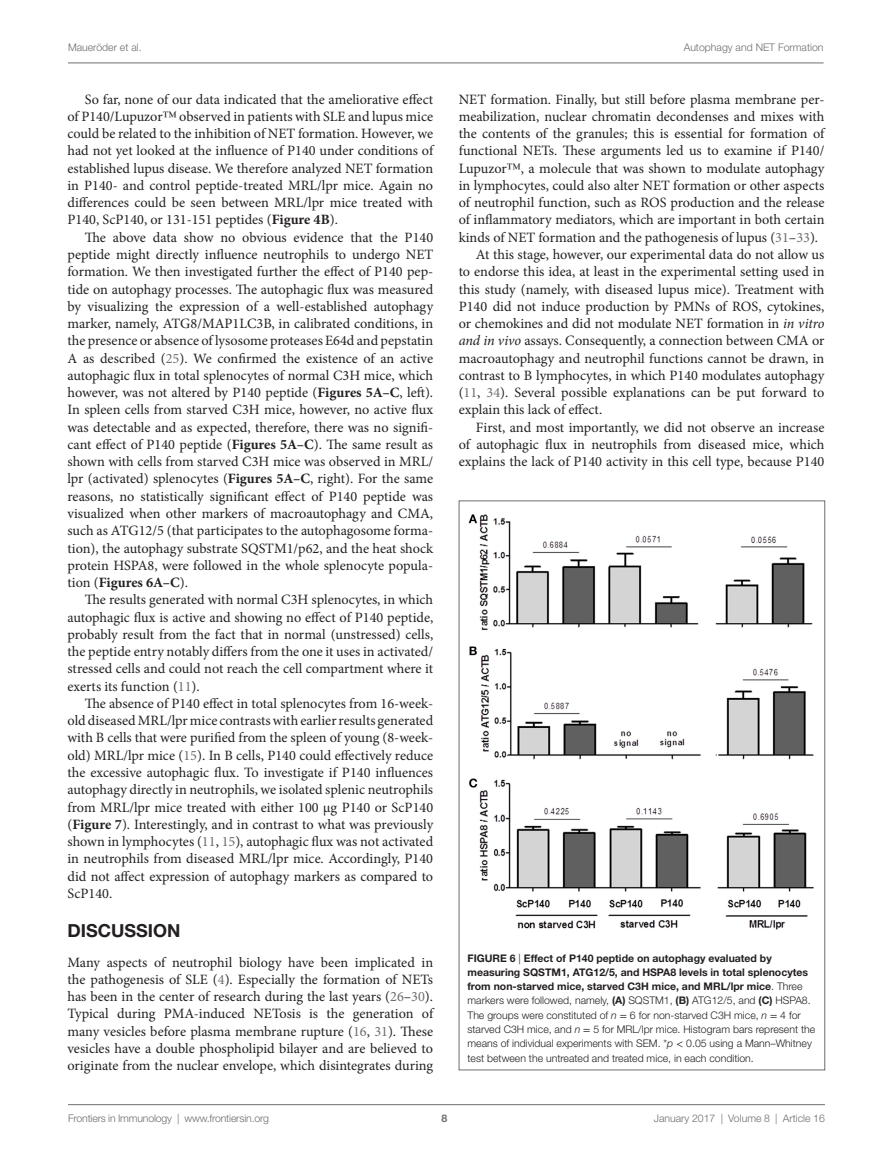
<style>
.page{position:relative;width:893px;height:1170px;background:#fff}
.page>*{position:absolute;margin:0;border:0;box-sizing:border-box;transform-origin:0 0}
.t1{font:700 18px "Helvetica Neue LT Std";color:#231f20}
.t2{font:14.25px/17.2px "Minion Pro";color:#231f20;text-align:justify}
.t3{font:300 10.5px/14.2px "Helvetica Neue LT Std";color:#231f20}
.t4{font:300 10.5px "Helvetica Neue LT Std";color:#6c6d70}
.t5{font:700 10.5px "Helvetica Neue LT Std";color:#6c6d70}
.s1{font-family:"STIX General"}
.s2{font-weight:700}
.s3{color:#6c6d70}
.s4{font-style:italic}
.s5{font-family:"STIX General";font-weight:400}
</style>
<div class="page">
<img style="left:469px;top:514px;width:345px;height:416px">
<hr style="left:68px;top:63px;width:756px;height:1px;background:#6c6d70">
<hr style="left:68px;top:1104px;width:757px;height:1px;background:#6c6d70">
<p class="t4" style="left:68px;top:41px;width:75px">Maueröder et al.</p>
<p class="t4" style="left:684px;top:41px;width:141px">Autophagy and NET Formation</p>
<p class="t2" style="left:67px;top:90px;width:367px;text-indent:17px">So far, none of our data indicated that the ameliorative effect of P140/Lupuzor<span class="s1">™</span> observed in patients with SLE and lupus mice could be related to the inhibition of NET formation. However, we had not yet looked at the influence of P140 under conditions of established lupus disease. We therefore analyzed NET formation in P140- and control peptide-treated MRL/lpr mice. Again no differences could be seen between MRL/lpr mice treated with P140, ScP140, or 131-151 peptides (<span class="s2">Figure 4B</span>).</p>
<p class="t2" style="left:67px;top:228px;width:367px;text-indent:17px">The above data show no obvious evidence that the P140 peptide might directly influence neutrophils to undergo NET formation. We then investigated further the effect of P140 pep&shy;tide on autophagy processes. The autophagic flux was measured by visualizing the expression of a well-established autophagy marker, namely, ATG8/MAP1LC3B, in calibrated conditions, in the presence or absence of lysosome proteases E64d and pepstatin A as described (<span class="s3">25</span>). We confirmed the existence of an active autophagic flux in total splenocytes of normal C3H mice, which however, was not altered by P140 peptide (<span class="s2">Figures 5A–C</span>, left).<br>In spleen cells from starved C3H mice, however, no active flux was detectable and as expected, therefore, there was no signifi&shy;cant effect of P140 peptide (<span class="s2">Figures 5A–C</span>). The same result as shown with cells from starved C3H mice was observed in MRL/ lpr (activated) splenocytes (<span class="s2">Figures 5A–C</span>, right). For the same reasons, no statistically significant effect of P140 peptide was visualized when other markers of macroautophagy and CMA, such as ATG12/5 (that participates to the autophagosome forma&shy;tion), the autophagy substrate SQSTM1/p62, and the heat shock protein HSPA8, were followed in the whole splenocyte popula&shy;tion (<span class="s2">Figures 6A–C</span>).</p>
<p class="t2" style="left:67px;top:591px;width:367px;text-indent:17px">The results generated with normal C3H splenocytes, in which autophagic flux is active and showing no effect of P140 peptide, probably result from the fact that in normal (unstressed) cells, the peptide entry notably differs from the one it uses in activated/ stressed cells and could not reach the cell compartment where it exerts its function (<span class="s3">11</span>).</p>
<p class="t2" style="left:67px;top:694px;width:367px;text-indent:17px">The absence of P140 effect in total splenocytes from 16-week&shy;old diseased MRL/lpr mice contrasts with earlier results generated with B cells that were purified from the spleen of young (8-week&shy;old) MRL/lpr mice (<span class="s3">15</span>). In B cells, P140 could effectively reduce the excessive autophagic flux. To investigate if P140 influences autophagy directly in neutrophils, we isolated splenic neutrophils from MRL/lpr mice treated with either 100 µg P140 or ScP140 (<span class="s2">Figure 7</span>). Interestingly, and in contrast to what was previously shown in lymphocytes (<span class="s3">11</span>, <span class="s3">15</span>), autophagic flux was not activated in neutrophils from diseased MRL/lpr mice. Accordingly, P140 did not affect expression of autophagy markers as compared to ScP140.</p>
<p class="t1" style="left:68px;top:918px;width:112px">DISCUSSION</p>
<p class="t2" style="left:68px;top:953px;width:367px">Many aspects of neutrophil biology have been implicated in the pathogenesis of SLE (<span class="s3">4</span>). Especially the formation of NETs has been in the center of research during the last years (<span class="s3">26</span>–<span class="s3">30</span>).<br>Typical during PMA-induced NETosis is the generation of many vesicles before plasma membrane rupture (<span class="s3">16</span>, <span class="s3">31</span>). These vesicles have a double phospholipid bilayer and are believed to originate from the nuclear envelope, which disintegrates during</p>
<p class="t2" style="left:459px;top:90px;width:367px">NET formation. Finally, but still before plasma membrane per-</p>
<p class="t2" style="left:459px;top:108px;width:367px">meabilization, nuclear chromatin decondenses and mixes with</p>
<p class="t2" style="left:459px;top:125px;width:367px">the contents of the granules; this is essential for formation of</p>
<p class="t2" style="left:459px;top:142px;width:367px">functional NETs. These arguments led us to examine if P140/</p>
<p class="t2" style="left:459px;top:159px;width:367px">Lupuzor<span class="s1">™</span>, a molecule that was shown to modulate autophagy</p>
<p class="t2" style="left:459px;top:177px;width:367px">in lymphocytes, could also alter NET formation or other aspects</p>
<p class="t2" style="left:459px;top:194px;width:367px">of neutrophil function, such as ROS production and the release</p>
<p class="t2" style="left:459px;top:211px;width:367px">of inflammatory mediators, which are important in both certain</p>
<p class="t2" style="left:459px;top:228px;width:361px">kinds of NET formation and the pathogenesis of lupus (<span class="s3">31</span>–<span class="s3">33</span>).</p>
<p class="t2" style="left:476px;top:246px;width:350px">At this stage, however, our experimental data do not allow us</p>
<p class="t2" style="left:459px;top:263px;width:367px">to endorse this idea, at least in the experimental setting used in</p>
<p class="t2" style="left:459px;top:280px;width:367px">this study (namely, with diseased lupus mice). Treatment with</p>
<p class="t2" style="left:459px;top:298px;width:367px">P140 did not induce production by PMNs of ROS, cytokines,</p>
<p class="t2" style="left:459px;top:315px;width:367px">or chemokines and did not modulate NET formation in <span class="s4">in vitro</span></p>
<p class="t2" style="left:459px;top:332px;width:367px"><span class="s4">and in vivo</span> assays. Consequently, a connection between CMA or</p>
<p class="t2" style="left:459px;top:349px;width:367px">macroautophagy and neutrophil functions cannot be drawn, in</p>
<p class="t2" style="left:459px;top:367px;width:367px">contrast to B lymphocytes, in which P140 modulates autophagy</p>
<p class="t2" style="left:459px;top:384px;width:367px">(<span class="s3">11</span>, <span class="s3">34</span>). Several possible explanations can be put forward to</p>
<p class="t2" style="left:459px;top:401px;width:145px">explain this lack of effect.</p>
<p class="t2" style="left:476px;top:418px;width:350px">First, and most importantly, we did not observe an increase</p>
<p class="t2" style="left:459px;top:436px;width:367px">of autophagic flux in neutrophils from diseased mice, which</p>
<p class="t2" style="left:459px;top:453px;width:367px">explains the lack of P140 activity in this cell type, because P140</p>
<p class="t3" style="left:467px;top:950px;width:349px"><span class="s2">Figure 6</span> | <span class="s2">Effect of P140 peptide on autophagy evaluated by measuring SQSTM1, ATG12/5, and HSPA8 levels in total splenocytes from non-starved mice, starved C3H mice, and MRL/lpr mice</span>. Three markers were followed, namely, <span class="s2">(A)</span> SQSTM1, <span class="s2">(B)</span> ATG12/5, and <span class="s2">(C)</span> HSPA8.<br>The groups were constituted of <span class="s4">n</span> <span class="s5">=</span> 6 for non-starved C3H mice, <span class="s4">n</span> <span class="s5">=</span> 4 for starved C3H mice, and <span class="s4">n</span> <span class="s5">=</span> 5 for MRL/lpr mice. Histogram bars represent the means of individual experiments with SEM. *<span class="s4">p</span> <span class="s5">&lt;</span> 0.05 using a Mann–Whitney test between the untreated and treated mice, in each condition.</p>
<p class="t4" style="left:68px;top:1111px;width:203px">Frontiers in Immunology | www.frontiersin.org</p>
<p class="t4" style="left:654px;top:1111px;width:173px">January 2017 | Volume 8 | Article 16</p>
<p class="t5" style="left:441px;top:1111px;width:7px">8</p>
</div>
